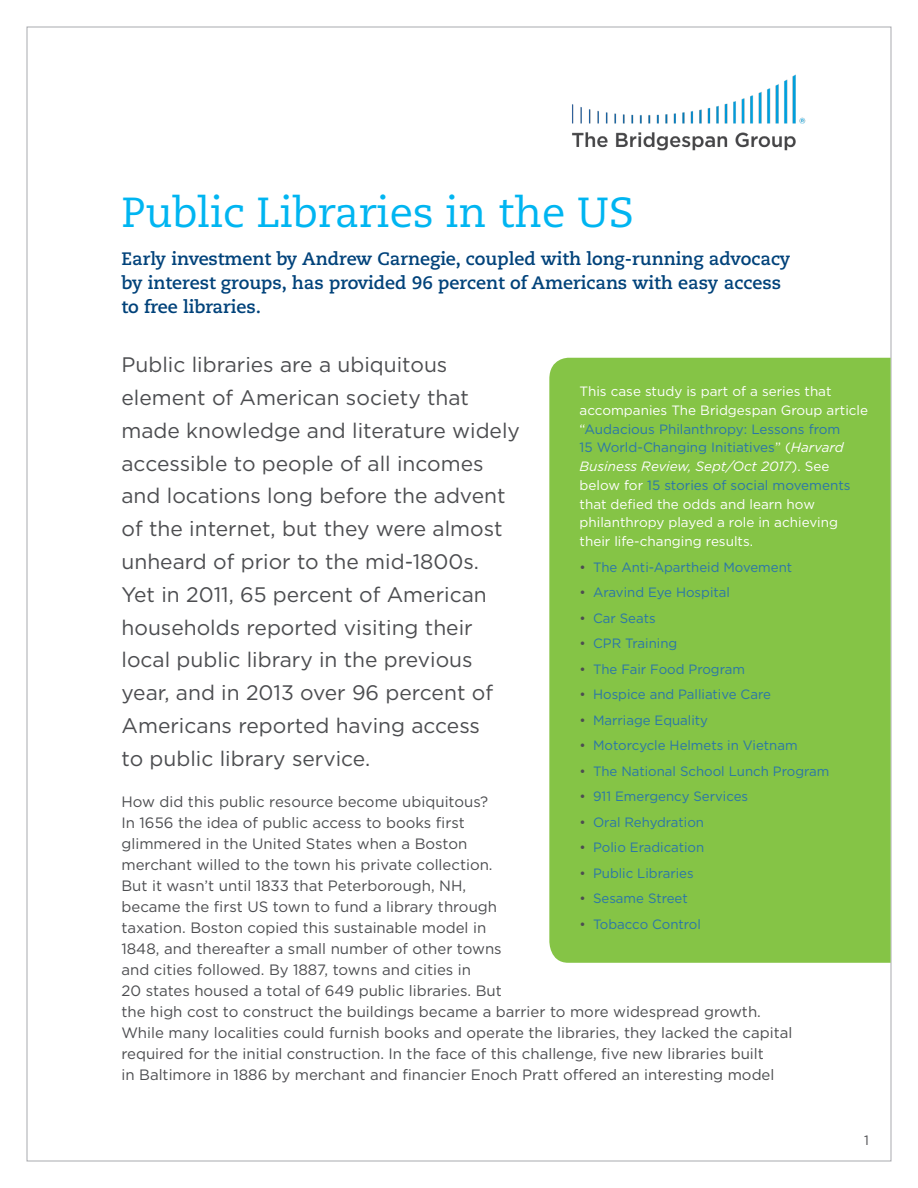
<style>
.page{position:relative;width:918px;height:1188px;background:#fff}
.page>*{position:absolute;margin:0;border:0;box-sizing:border-box;transform-origin:0 0}
.t1{font:42px "Caecilia LT Std";color:#00b5f1}
.t2{font:21px/32.8px "Gotham";color:#4c4d50}
.t3{font:700 18px/24px "Caecilia LT Std";color:#00427a}
.t4{font:15px/21px "Gotham";color:#4c4d50}
.t5{font:13.5px/18.8px "Gotham";color:#fff}
.t6{font:13.5px "Gotham";color:#2a75a9}
.t7{font:13.5px "Gotham";color:#4c4d50}
.s1{color:#2a75a9}
.s2{font-style:italic}
.s3{color:#4c4d50}
</style>
<div class="page">
<img style="left:572px;top:75px;width:233px;height:75px">
<div style="left:549px;top:358px;width:342px;height:605px;background:#85c446"></div>
<h1 class="t1" style="left:122px;top:188px;width:514px">Public Libraries in the US</h1>
<p class="t3" style="left:122px;top:247px;width:671px">Early investment by Andrew Carnegie, coupled with long-running advocacy by interest groups, has provided 96 percent of Americans with easy access to free libraries.</p>
<p class="t2" style="left:122px;top:348px;width:400px">Public libraries are a ubiquitous element of American society that made knowledge and literature widely accessible to people of all incomes and locations long before the advent of the internet, but they were almost unheard of prior to the mid-1800s.<br>Yet in 2011, 65 percent of American households reported visiting their local public library in the previous year, and in 2013 over 96 percent of Americans reported having access<br>to public library service.</p>
<p class="t4" style="left:122px;top:791px;width:672px">How did this public resource become ubiquitous?<br>In 1656 the idea of public access to books first<br>glimmered in the United States when a Boston<br>merchant willed to the town his private collection.<br>But it wasn’t until 1833 that Peterborough, NH,<br>became the first US town to fund a library through<br>taxation. Boston copied this sustainable model in<br>1848, and thereafter a small number of other towns<br>and cities followed. By 1887, towns and cities in<br>20 states housed a total of 649 public libraries. But<br>the high cost to construct the buildings became a barrier to more widespread growth.<br>While many localities could furnish books and operate the libraries, they lacked the capital required for the initial construction. In the face of this challenge, five new libraries built<br>in Baltimore in 1886 by merchant and financier Enoch Pratt offered an interesting model</p>
<p class="t5" style="left:580px;top:382px;width:290px">This case study is part of a series that accompanies The Bridgespan Group article “<span class="s1">Audacious Philanthropy: Lessons from<br>15 World-Changing Initiatives</span>” (<span class="s2">Harvard Business Review, Sept/Oct 2017</span>). See below for <span class="s1">15 stories of social movements </span>that defied the odds and learn how philanthropy played a role in achieving their life-changing results.</p>
<p class="t6" style="left:580px;top:558px;width:214px"><span class="s3">•</span> The Anti-Apartheid Movement</p>
<p class="t6" style="left:580px;top:584px;width:152px"><span class="s3">•</span> Aravind Eye Hospital</p>
<p class="t6" style="left:580px;top:609px;width:78px"><span class="s3">•</span> Car Seats</p>
<p class="t6" style="left:580px;top:635px;width:99px"><span class="s3">•</span> CPR Training</p>
<p class="t6" style="left:580px;top:660px;width:167px"><span class="s3">•</span> The Fair Food Program</p>
<p class="t6" style="left:580px;top:686px;width:193px"><span class="s3">•</span> Hospice and Palliative Care</p>
<p class="t6" style="left:580px;top:711px;width:130px"><span class="s3">•</span> Marriage Equality</p>
<p class="t6" style="left:580px;top:737px;width:220px"><span class="s3">•</span> Motorcycle Helmets in Vietnam</p>
<p class="t6" style="left:580px;top:762px;width:251px"><span class="s3">•</span> The National School Lunch Program</p>
<p class="t6" style="left:580px;top:788px;width:170px"><span class="s3">•</span> 911 Emergency Services</p>
<p class="t6" style="left:580px;top:813px;width:126px"><span class="s3">•</span> Oral Rehydration</p>
<p class="t6" style="left:580px;top:839px;width:126px"><span class="s3">•</span> Polio Eradication</p>
<p class="t6" style="left:580px;top:864px;width:116px"><span class="s3">•</span> Public Libraries</p>
<p class="t6" style="left:580px;top:890px;width:110px"><span class="s3">•</span> Sesame Street</p>
<p class="t6" style="left:580px;top:915px;width:123px"><span class="s3">•</span> Tobacco Control</p>
<p class="t7" style="left:864px;top:1131px;width:6px">1</p>
</div>
